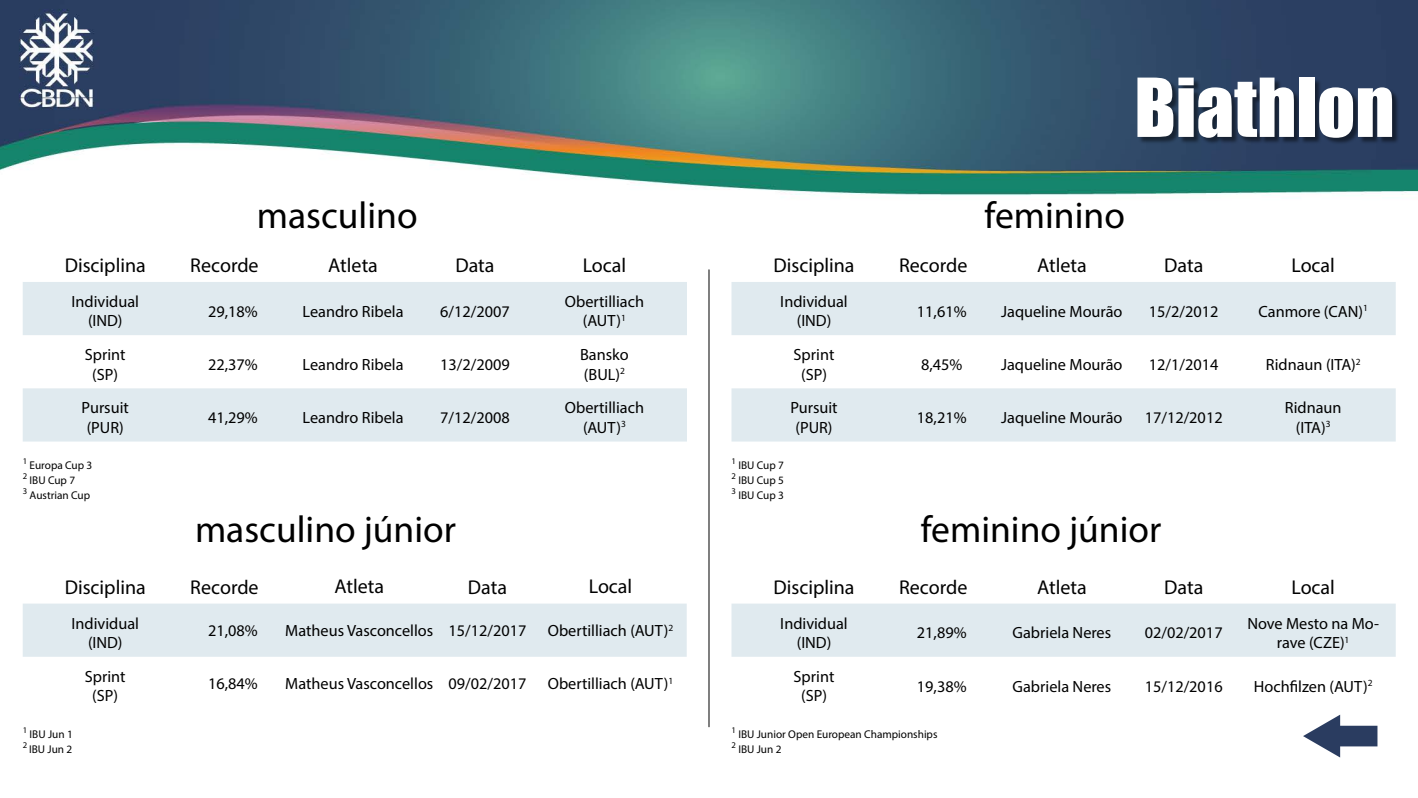
<style>
.page{position:relative;width:1418px;height:798px;background:#fff}
.page>*{position:absolute;margin:0;border:0;box-sizing:border-box;transform-origin:0 0}
.t1{font:75px "Impact";color:#fff}
.t2{font:37.5px "Myriad Pro";color:#000}
.t3{font:20px "Myriad Pro";color:#000}
.t4{font:16.25px/19.5px "Myriad Pro";color:#000;text-align:center}
.t5{font:11.25px/15px "Myriad Pro";color:#000}
</style>
<div class="page">
<img style="left:0;top:0;width:1417px;height:523px">
<svg style="left:1303px;top:714px;width:74px;height:43px"></svg>
<div style="left:1138px;top:78px;width:261px;height:67px;background:#000;opacity:.5"></div>
<hr style="left:708px;top:270px;width:1px;height:456px;background:#000">
<svg style="left:23px;top:282px;width:664px;height:159px;fill:#e0eaef"></svg>
<svg style="left:731px;top:282px;width:664px;height:159px;fill:#e0eaef"></svg>
<div style="left:23px;top:603px;width:663px;height:53px;background:#e0eaef"></div>
<div style="left:731px;top:603px;width:664px;height:53px;background:#e0eaef"></div>
<h1 class="t1" style="left:1134px;top:49px;width:262px">Biathlon</h1>
<h2 class="t2" style="left:257px;top:192px;width:162px">masculino</h2>
<h2 class="t2" style="left:984px;top:192px;width:142px">feminino</h2>
<p class="t3" style="left:65px;top:253px;width:83px">Disciplina</p>
<p class="t3" style="left:190px;top:253px;width:70px">Recorde</p>
<p class="t3" style="left:328px;top:253px;width:51px">Atleta</p>
<p class="t3" style="left:455px;top:253px;width:41px">Data</p>
<p class="t3" style="left:582px;top:253px;width:45px">Local</p>
<p class="t4" style="left:72px;top:291px;width:69px">Individual (IND)</p>
<p class="t4" style="left:208px;top:301px;width:51px">29,18%</p>
<p class="t4" style="left:302px;top:301px;width:102px">Leandro Ribela</p>
<p class="t4" style="left:440px;top:301px;width:71px">6/12/2007</p>
<p class="t4" style="left:565px;top:291px;width:81px">Obertilliach (AUT)<sup>1</sup></p>
<p class="t4" style="left:85px;top:344px;width:42px">Sprint (SP)</p>
<p class="t4" style="left:208px;top:354px;width:51px">22,37%</p>
<p class="t4" style="left:302px;top:354px;width:102px">Leandro Ribela</p>
<p class="t4" style="left:440px;top:354px;width:71px">13/2/2009</p>
<p class="t4" style="left:580px;top:344px;width:50px;text-align:left">Bansko (BUL)<sup>2</sup></p>
<p class="t4" style="left:82px;top:397px;width:49px">Pursuit (PUR)</p>
<p class="t4" style="left:208px;top:407px;width:51px">41,29%</p>
<p class="t4" style="left:302px;top:407px;width:102px">Leandro Ribela</p>
<p class="t4" style="left:440px;top:407px;width:71px">7/12/2008</p>
<p class="t4" style="left:565px;top:397px;width:81px">Obertilliach (AUT)<sup>3</sup></p>
<p class="t5" style="left:23px;top:457px;width:71px"><sup>1</sup> Europa Cup 3<br><sup>2</sup> IBU Cup 7<br><sup>3</sup> Austrian Cup</p>
<h2 class="t2" style="left:195px;top:505px;width:262px">masculino júnior</h2>
<p class="t3" style="left:65px;top:574px;width:83px">Disciplina</p>
<p class="t3" style="left:190px;top:574px;width:70px">Recorde</p>
<p class="t3" style="left:334px;top:574px;width:51px">Atleta</p>
<p class="t3" style="left:468px;top:574px;width:41px">Data</p>
<p class="t3" style="left:589px;top:574px;width:45px">Local</p>
<p class="t4" style="left:72px;top:613px;width:69px">Individual (IND)</p>
<p class="t4" style="left:208px;top:620px;width:51px">21,08%</p>
<p class="t4" style="left:285px;top:620px;width:242px">Matheus Vasconcellos 15/12/2017</p>
<p class="t4" style="left:548px;top:620px;width:127px">Obertilliach (AUT)<sup>2</sup></p>
<p class="t4" style="left:85px;top:666px;width:42px">Sprint (SP)</p>
<p class="t4" style="left:208px;top:673px;width:51px">16,84%</p>
<p class="t4" style="left:285px;top:673px;width:242px">Matheus Vasconcellos 09/02/2017</p>
<p class="t4" style="left:548px;top:673px;width:127px">Obertilliach (AUT)<sup>1</sup></p>
<p class="t5" style="left:23px;top:725px;width:52px"><sup>1</sup> IBU Jun 1<br><sup>2</sup> IBU Jun 2</p>
<p class="t3" style="left:773px;top:253px;width:83px">Disciplina</p>
<p class="t3" style="left:899px;top:253px;width:70px">Recorde</p>
<p class="t3" style="left:1037px;top:253px;width:51px">Atleta</p>
<p class="t3" style="left:1164px;top:253px;width:41px">Data</p>
<p class="t3" style="left:1291px;top:253px;width:45px">Local</p>
<p class="t4" style="left:780px;top:291px;width:69px">Individual (IND)</p>
<p class="t4" style="left:917px;top:301px;width:51px">11,61%</p>
<p class="t4" style="left:1001px;top:301px;width:123px">Jaqueline Mourão</p>
<p class="t4" style="left:1148px;top:301px;width:71px">15/2/2012</p>
<p class="t4" style="left:1258px;top:301px;width:111px">Canmore (CAN)<sup>1</sup></p>
<p class="t4" style="left:793px;top:344px;width:42px">Sprint (SP)</p>
<p class="t4" style="left:921px;top:354px;width:43px">8,45%</p>
<p class="t4" style="left:1001px;top:354px;width:123px">Jaqueline Mourão</p>
<p class="t4" style="left:1148px;top:354px;width:71px">12/1/2014</p>
<p class="t4" style="left:1265px;top:354px;width:96px">Ridnaun (ITA)<sup>2</sup></p>
<p class="t4" style="left:790px;top:397px;width:49px">Pursuit (PUR)</p>
<p class="t4" style="left:917px;top:407px;width:51px">18,21%</p>
<p class="t4" style="left:1001px;top:407px;width:123px">Jaqueline Mourão</p>
<p class="t4" style="left:1144px;top:407px;width:79px">17/12/2012</p>
<p class="t4" style="left:1284px;top:397px;width:58px">Ridnaun (ITA)<sup>3</sup></p>
<p class="t5" style="left:731px;top:457px;width:54px;text-align:justify"><sup>1</sup> IBU Cup 7<br><sup>2</sup> IBU Cup 5<br><sup>3</sup> IBU Cup 3</p>
<h2 class="t2" style="left:920px;top:505px;width:242px">feminino júnior</h2>
<p class="t3" style="left:773px;top:574px;width:83px">Disciplina</p>
<p class="t3" style="left:899px;top:574px;width:70px">Recorde</p>
<p class="t3" style="left:1037px;top:574px;width:51px">Atleta</p>
<p class="t3" style="left:1164px;top:574px;width:41px">Data</p>
<p class="t3" style="left:1291px;top:574px;width:45px">Local</p>
<p class="t4" style="left:780px;top:613px;width:69px">Individual (IND)</p>
<p class="t4" style="left:917px;top:622px;width:51px">21,89%</p>
<p class="t4" style="left:1012px;top:622px;width:100px">Gabriela Neres</p>
<p class="t4" style="left:1144px;top:622px;width:79px">02/02/2017</p>
<p class="t4" style="left:1247px;top:613px;width:133px">Nove Mesto na Mo&shy;rave (CZE)<sup>1</sup></p>
<p class="t4" style="left:793px;top:666px;width:42px">Sprint (SP)</p>
<p class="t4" style="left:917px;top:675px;width:51px">19,38%</p>
<p class="t4" style="left:1012px;top:675px;width:100px">Gabriela Neres</p>
<p class="t4" style="left:1144px;top:675px;width:79px">15/12/2016</p>
<p class="t4" style="left:1253px;top:675px;width:120px">Hochfilzen (AUT)<sup>2</sup></p>
<p class="t5" style="left:731px;top:725px;width:207px"><sup>1</sup> IBU Junior Open European Championships<br><sup>2</sup> IBU Jun 2</p>
</div>
